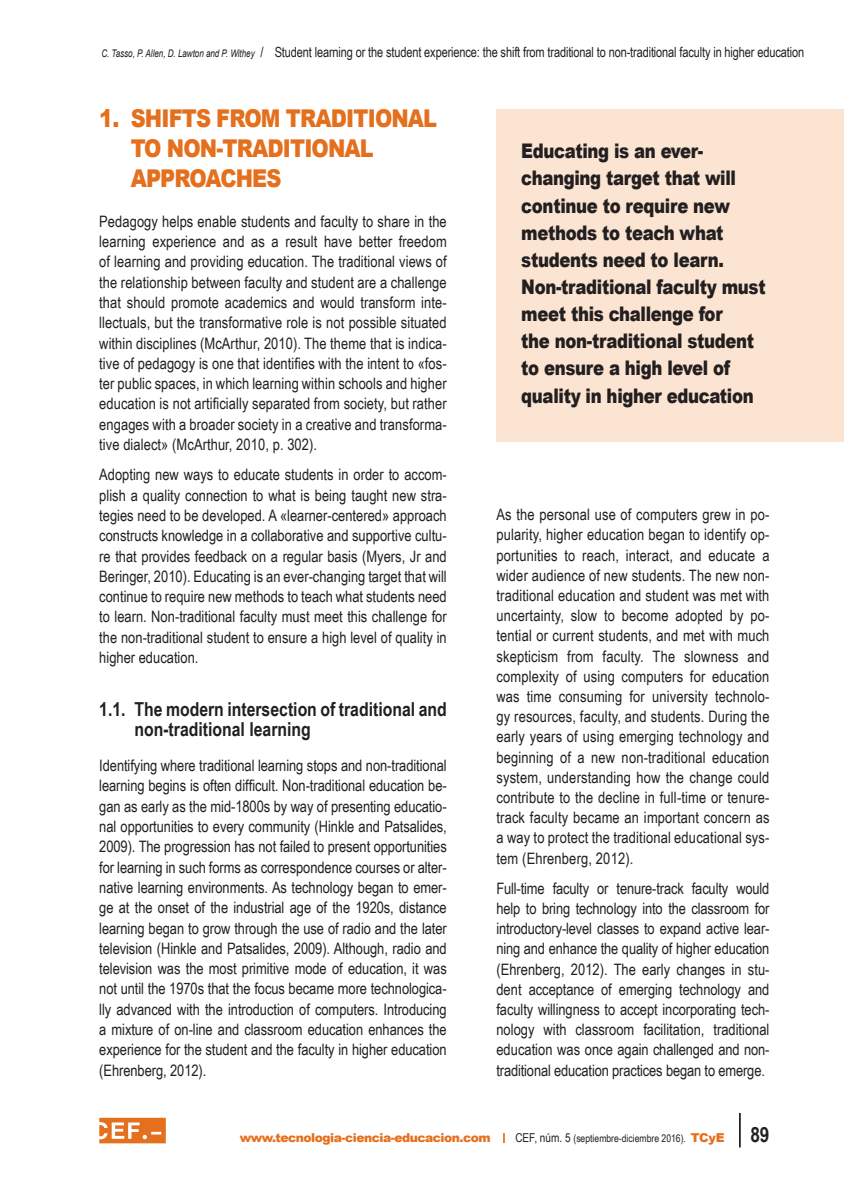
<style>
.page{position:relative;width:844px;height:1191px;background:#fff}
.page>*{position:absolute;margin:0;border:0;box-sizing:border-box;transform-origin:0 0}
._1__epigrafe{font:900 24.5px/29.9px "Arial";letter-spacing:-.04em;color:#e4701e;scale:.85 1}
.t1{font:900 20.12px/27.1px "Arial";letter-spacing:-.02em;color:#231f20;scale:.82 1}
.epigrafe_1_1{font:700 19.25px/20.3px "Arial Narrow";color:#231f20}
.texto_general{font:15.75px/20.3px "Arial Narrow";color:#231f20;text-align:justify}
.t2{font:14px "Arial Narrow";letter-spacing:-.01em;color:#231f20;scale:.96 1}
.t3{font:900 12.25px "Arial";letter-spacing:-.04em;color:#e4701e}
.t4{font:10.5px "Arial Narrow";color:#231f20}
.s1{font-family:"Arial";font-style:italic;font-size:10.5px}
.s2{font-family:"Arial"}
.s3{font-size:12.25px}
.s4{font-family:"Arial";font-weight:900;font-size:12.25px;color:#e4701e}
.s5{font-weight:700;font-size:21px}
</style>
<div class="page">
<hr style="left:738px;top:1113px;width:2px;height:34px;background:#231f20">
<svg style="left:99px;top:1117px;width:67px;height:26px;background:#e99050"></svg>
<div style="left:496px;top:109px;width:347px;height:332px;background:#fbe5d2"></div>
<p class="t2" style="left:101px;top:42px;width:733px"><span class="s1">C. Tasso, P. Allen, D. Lawton and P. Withey</span> <span class="s2">/</span> Student learning or the student experience: the shift from traditional to non-traditional faculty in higher education</p>
<p class="_1__epigrafe" style="left:131px;top:102px;width:362px;text-indent:-31px">1. SHIFTS FROM TRADITIONAL<br>TO NON-TRADITIONAL<br>APPROACHES</p>
<p class="texto_general" style="left:99px;top:210px;width:349px">Pedagogy helps enable students and faculty to share in the learning experience and as a result have better freedom of learning and providing education. The traditional views of the relationship between faculty and student are a challenge that should promote academics and would transform inte&shy;llectuals, but the transformative role is not possible situated within disciplines (McArthur, 2010). The theme that is indica&shy;tive of pedagogy is one that identifies with the intent to «fos&shy;ter public spaces, in which learning within schools and higher education is not artificially separated from society, but rather engages with a broader society in a creative and transforma&shy;tive dialect» (McArthur, 2010, p. 302).</p>
<p class="texto_general" style="left:99px;top:464px;width:349px">Adopting new ways to educate students in order to accom&shy;plish a quality connection to what is being taught new stra&shy;tegies need to be developed. A «learner-centered» approach constructs knowledge in a collaborative and supportive cultu&shy;re that provides feedback on a regular basis (Myers, Jr and Beringer, 2010). Educating is an ever-changing target that will continue to require new methods to teach what students need to learn. Non-traditional faculty must meet this challenge for the non-traditional student to ensure a high level of quality in higher education.</p>
<p class="epigrafe_1_1" style="left:134px;top:697px;width:314px;text-indent:-35px">1.1. The modern intersection of traditional and non-traditional learning</p>
<p class="texto_general" style="left:99px;top:755px;width:349px">Identifying where traditional learning stops and non-traditional learning begins is often difficult. Non-traditional education be&shy;gan as early as the mid-1800s by way of presenting educatio&shy;nal opportunities to every community (Hinkle and Patsalides, 2009). The progression has not failed to present opportunities for learning in such forms as correspondence courses or alter&shy;native learning environments. As technology began to emer&shy;ge at the onset of the industrial age of the 1920s, distance learning began to grow through the use of radio and the later television (Hinkle and Patsalides, 2009). Although, radio and television was the most primitive mode of education, it was not until the 1970s that the focus became more technologica&shy;lly advanced with the introduction of computers. Introducing a mixture of on-line and classroom education enhances the experience for the student and the faculty in higher education (Ehrenberg, 2012).</p>
<p class="t1" style="left:521px;top:137px;width:299px">Educating is an ever&shy;changing target that will continue to require new methods to teach what students need to learn.<br>Non-traditional faculty must meet this challenge for<br>the non-traditional student to ensure a high level of quality in higher education</p>
<p class="texto_general" style="left:496px;top:504px;width:274px">As the personal use of computers grew in po&shy;pularity, higher education began to identify op&shy;portunities to reach, interact, and educate a wider audience of new students. The new non&shy;traditional education and student was met with uncertainty, slow to become adopted by po&shy;tential or current students, and met with much skepticism from faculty. The slowness and complexity of using computers for education was time consuming for university technolo&shy;gy resources, faculty, and students. During the early years of using emerging technology and beginning of a new non-traditional education system, understanding how the change could contribute to the decline in full-time or tenure&shy;track faculty became an important concern as a way to protect the traditional educational sys&shy;tem (Ehrenberg, 2012).</p>
<p class="texto_general" style="left:496px;top:877px;width:274px">Full-time faculty or tenure-track faculty would help to bring technology into the classroom for introductory-level classes to expand active lear&shy;ning and enhance the quality of higher education (Ehrenberg, 2012). The early changes in stu&shy;dent acceptance of emerging technology and faculty willingness to accept incorporating tech&shy;nology with classroom facilitation, traditional education was once again challenged and non&shy;traditional education practices began to emerge.</p>
<p class="t3" style="left:240px;top:1129px;width:252px">www.tecnologia-ciencia-educacion.com</p>
<p class="t4" style="left:515px;top:1130px;width:255px"><span class="s3">CEF, núm. 5</span> (septiembre-diciembre 2016). <span class="s4">TCyE</span> <span class="s5">89</span></p>
</div>
